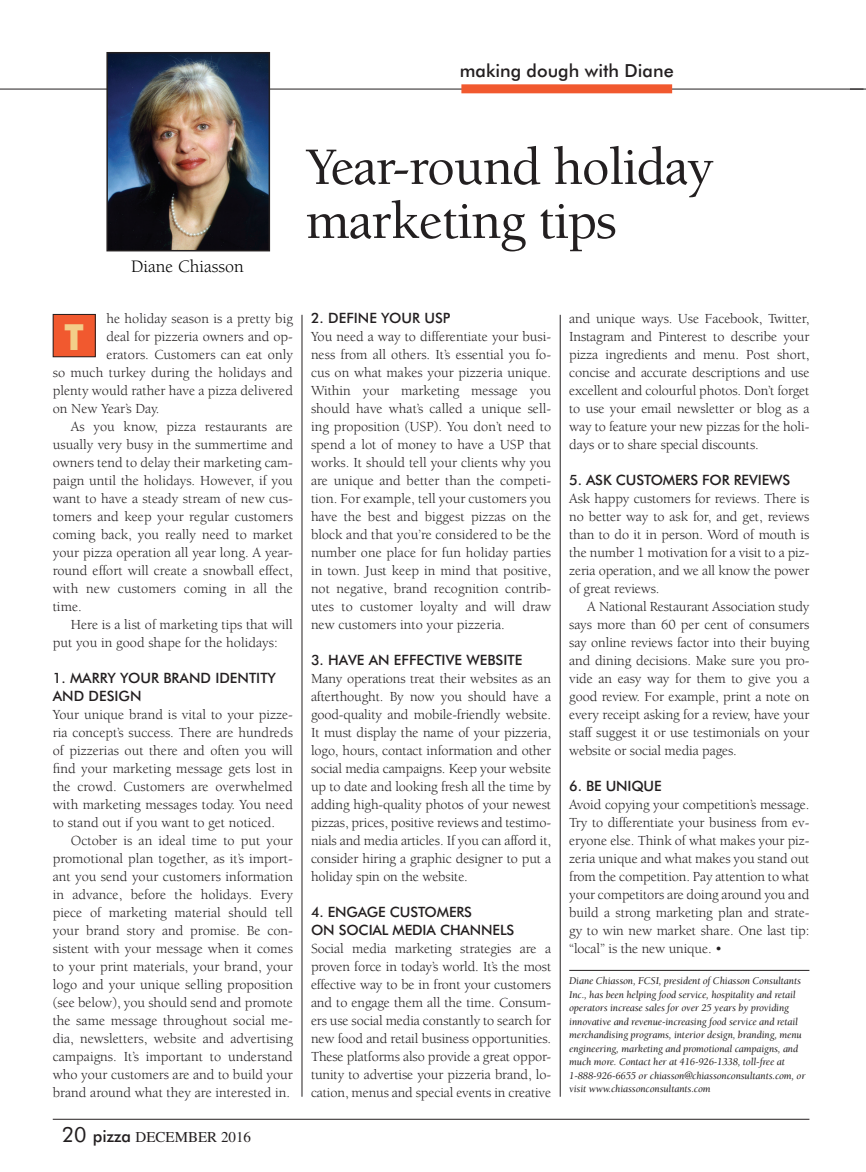
<style>
.page{position:relative;width:866px;height:1172px;background:#fff}
.page>*{position:absolute;margin:0;border:0;box-sizing:border-box;transform-origin:0 0}
.t1{font:500 54px/54px "Berkeley";letter-spacing:-.02em;color:#231f20}
.t2{font:700 36px "Futura BT";color:#f3ce89}
.t3{font:500 18px "Futura BT";color:#231f20}
.t4{font:18px "Berkeley";color:#000}
.t5{font:15px "Times";color:#231f20}
.t6{font:14.25px/18px "Berkeley";color:#231f20;text-align:justify}
.t7{font:500 14.25px/18px "Futura BT";letter-spacing:-.01em;color:#231f20}
.t8{font:italic 10.5px/13.5px "Berkeley";letter-spacing:-.01em;color:#231f20}
.s1{font-family:"Futura BT";font-size:21px}
.s2{font-family:"Futura BT";font-weight:500;font-size:16.5px}
</style>
<div class="page">
<hr style="left:0;top:89px;width:863px;height:1px;background:#231f20">
<hr style="left:569px;top:970px;width:240px;height:1px;background:#231f20">
<div style="left:53px;top:314px;width:42px;height:43px;background:#f1592f"></div>
<div style="left:53px;top:314px;width:43px;height:43px;border:1px solid #231f20"></div>
<hr style="left:301px;top:315px;width:1px;height:782px;background:#231f20">
<hr style="left:559px;top:315px;width:1px;height:782px;background:#231f20">
<div style="left:461px;top:84px;width:211px;height:9px;background:#f1592f"></div>
<img style="left:109px;top:55px;width:158px;height:193px">
<div style="left:106px;top:52px;width:164px;height:199px;border:2px solid #231f20"></div>
<hr style="left:53px;top:1119px;width:756px;height:1px;background:#231f20">
<svg style="left:849px;top:89px;width:16px;height:1px"></svg>
<p class="t3" style="left:459px;top:60px;width:215px">making dough with Diane</p>
<p class="t4" style="left:131px;top:256px;width:114px">Diane Chiasson</p>
<h1 class="t1" style="left:305px;top:141px;width:409px">Year-round holiday marketing tips</h1>
<p class="t6" style="left:106px;top:310px;width:188px">he holiday season is a pretty big</p>
<p class="t6" style="left:106px;top:328px;width:188px">deal for pizzeria owners and op-</p>
<p class="t6" style="left:106px;top:346px;width:188px">erators. Customers can eat only</p>
<p class="t6" style="left:53px;top:364px;width:241px">so much turkey during the holidays and</p>
<p class="t6" style="left:53px;top:382px;width:242px">plenty would rather have a pizza delivered</p>
<p class="t6" style="left:53px;top:400px;width:108px">on New Year’s Day.</p>
<p class="t6" style="left:71px;top:418px;width:223px">As you know, pizza restaurants are</p>
<p class="t6" style="left:53px;top:436px;width:242px">usually very busy in the summertime and</p>
<p class="t6" style="left:53px;top:454px;width:242px">owners tend to delay their marketing cam-</p>
<p class="t6" style="left:53px;top:472px;width:242px">paign until the holidays. However, if you</p>
<p class="t6" style="left:53px;top:490px;width:242px">want to have a steady stream of new cus-</p>
<p class="t6" style="left:53px;top:508px;width:242px">tomers and keep your regular customers</p>
<p class="t6" style="left:53px;top:526px;width:242px">coming back, you really need to market</p>
<p class="t6" style="left:53px;top:544px;width:242px">your pizza operation all year long. A year-</p>
<p class="t6" style="left:53px;top:562px;width:241px">round effort will create a snowball effect,</p>
<p class="t6" style="left:53px;top:580px;width:241px">with new customers coming in all the</p>
<p class="t6" style="left:53px;top:598px;width:31px">time.</p>
<p class="t6" style="left:71px;top:616px;width:223px">Here is a list of marketing tips that will</p>
<p class="t6" style="left:53px;top:634px;width:226px">put you in good shape for the holidays:</p>
<p class="t7" style="left:53px;top:669px;width:225px">1. MARRY YOUR BRAND IDENTITY<br>AND DESIGN</p>
<p class="t6" style="left:53px;top:706px;width:242px">Your unique brand is vital to your pizze&shy;ria concept’s success. There are hundreds of pizzerias out there and often you will find your marketing message gets lost in the crowd. Customers are overwhelmed with marketing messages today. You need to stand out if you want to get noticed.</p>
<p class="t6" style="left:53px;top:831px;width:242px;text-indent:18px">October is an ideal time to put your promotional plan together, as it’s import&shy;ant you send your customers information in advance, before the holidays. Every piece of marketing material should tell your brand story and promise. Be con&shy;sistent with your message when it comes to your print materials, your brand, your logo and your unique selling proposition (see below), you should send and promote the same message throughout social me&shy;dia, newsletters, website and advertising campaigns. It’s important to understand who your customers are and to build your brand around what they are interested in.</p>
<h2 class="t2" style="left:64px;top:315px;width:21px">T</h2>
<p class="t5" style="left:62px;top:1129px;width:191px"><span class="s1">20</span> <span class="s2">pizza</span> DECEMBER 2016</p>
<p class="t7" style="left:311px;top:308px;width:141px">2. DEFINE YOUR USP</p>
<p class="t6" style="left:311px;top:327px;width:242px">You need a way to differentiate your busi&shy;ness from all others. It’s essential you fo&shy;cus on what makes your pizzeria unique.<br>Within your marketing message you should have what’s called a unique sell&shy;ing proposition (USP). You don’t need to spend a lot of money to have a USP that works. It should tell your clients why you are unique and better than the competi&shy;tion. For example, tell your customers you have the best and biggest pizzas on the block and that you’re considered to be the number one place for fun holiday parties in town. Just keep in mind that positive, not negative, brand recognition contrib&shy;utes to customer loyalty and will draw new customers into your pizzeria.</p>
<p class="t7" style="left:311px;top:650px;width:213px">3. HAVE AN EFFECTIVE WEBSITE</p>
<p class="t6" style="left:311px;top:669px;width:242px">Many operations treat their websites as an afterthought. By now you should have a good-quality and mobile-friendly website.<br>It must display the name of your pizzeria, logo, hours, contact information and other social media campaigns. Keep your website up to date and looking fresh all the time by adding high-quality photos of your newest pizzas, prices, positive reviews and testimo&shy;nials and media articles. If you can afford it, consider hiring a graphic designer to put a holiday spin on the website.</p>
<p class="t7" style="left:311px;top:902px;width:205px">4. ENGAGE CUSTOMERS<br>ON SOCIAL MEDIA CHANNELS</p>
<p class="t6" style="left:311px;top:939px;width:242px">Social media marketing strategies are a proven force in today’s world. It’s the most effective way to be in front your customers and to engage them all the time. Consum&shy;ers use social media constantly to search for new food and retail business opportunities.<br>These platforms also provide a great oppor&shy;tunity to advertise your pizzeria brand, lo&shy;cation, menus and special events in creative</p>
<p class="t6" style="left:569px;top:310px;width:242px">and unique ways. Use Facebook, Twitter, Instagram and Pinterest to describe your pizza ingredients and menu. Post short, concise and accurate descriptions and use excellent and colourful photos. Don’t forget to use your email newsletter or blog as a way to feature your new pizzas for the holi&shy;days or to share special discounts.</p>
<p class="t7" style="left:569px;top:471px;width:222px">5. ASK CUSTOMERS FOR REVIEWS</p>
<p class="t6" style="left:569px;top:490px;width:242px">Ask happy customers for reviews. There is no better way to ask for, and get, reviews than to do it in person. Word of mouth is the number 1 motivation for a visit to a piz&shy;zeria operation, and we all know the power of great reviews.</p>
<p class="t6" style="left:569px;top:598px;width:242px;text-indent:18px">A National Restaurant Association study says more than 60 per cent of consumers say online reviews factor into their buying and dining decisions. Make sure you pro&shy;vide an easy way for them to give you a good review. For example, print a note on every receipt asking for a review, have your staff suggest it or use testimonials on your website or social media pages.</p>
<p class="t7" style="left:569px;top:776px;width:94px">6. BE UNIQUE</p>
<p class="t6" style="left:569px;top:795px;width:242px">Avoid copying your competition’s message.<br>Try to differentiate your business from ev&shy;eryone else. Think of what makes your piz&shy;zeria unique and what makes you stand out from the competition. Pay attention to what your competitors are doing around you and build a strong marketing plan and strate&shy;gy to win new market share. One last tip: “local” is the new unique. •</p>
<p class="t8" style="left:569px;top:974px;width:238px">Diane Chiasson, FCSI, president of Chiasson Consultants Inc., has been helping food service, hospitality and retail operators increase sales for over 25 years by providing innovative and revenue-increasing food service and retail merchandising programs, interior design, branding, menu engineering, marketing and promotional campaigns, and much more. Contact her at 416-926-1338, toll-free at 1-888-926-6655 or chiasson@chiassonconsultants.com, or visit www.chiassonconsultants.com</p>
</div>
